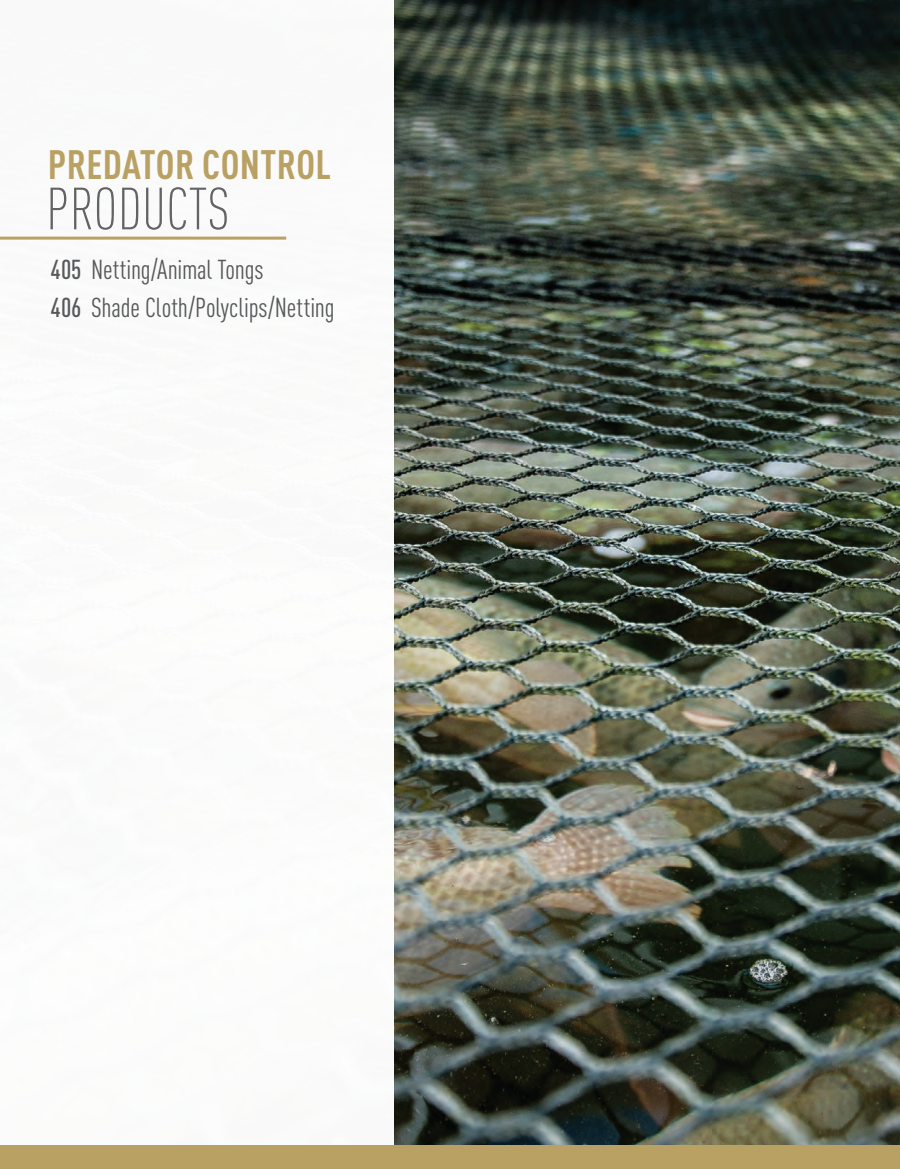
<style>
.page{position:relative;width:900px;height:1169px;background:#fff}
.page>*{position:absolute;margin:0;border:0;box-sizing:border-box;transform-origin:0 0}
.t1{font:300 condensed 58.5px "DIN Pro";letter-spacing:.01em;color:#636366}
.t2{font:700 condensed 40.5px "DIN Pro";letter-spacing:.01em;color:#b9a063}
.t3{font:condensed 27px/38.7px "DIN Pro";letter-spacing:-.005em;color:#57585a}
.s1{font-weight:500}
</style>
<div class="page">
<img style="left:394px;top:0;width:505px;height:1144px">
<hr style="left:0;top:237px;width:286px;height:3px;background:#b9a063">
<div style="left:0;top:1144px;width:899px;height:24px;background:#b9a063"></div>
<h2 class="t2" style="left:48px;top:134px;width:285px">PREDATOR CONTROL</h2>
<h1 class="t1" style="left:46px;top:167px;width:185px">PRODUCTS</h1>
<p class="t3" style="left:51px;top:248px;width:285px"><span class="s1">405</span> Netting/Animal Tongs<br><span class="s1">406</span> Shade Cloth/Polyclips/Netting</p>
</div>
